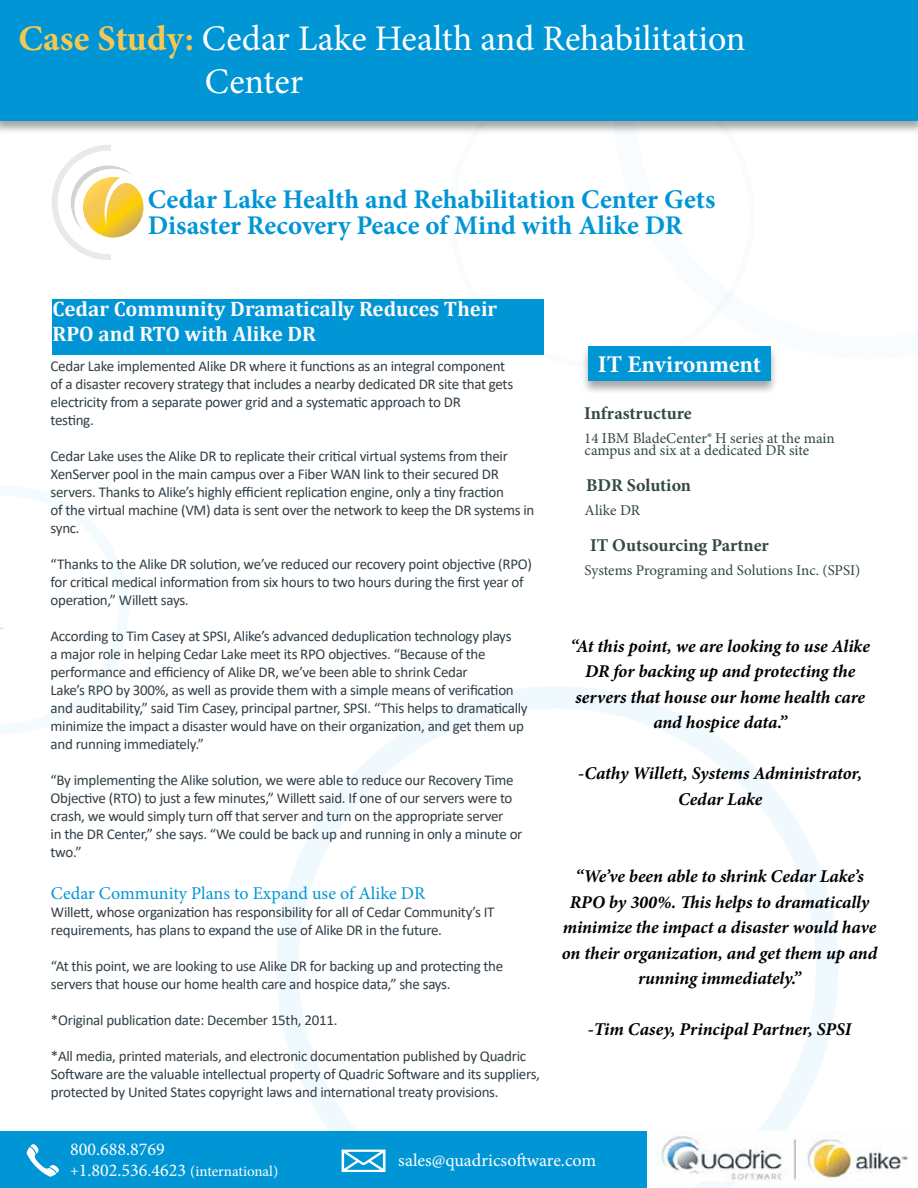
<style>
.page{position:relative;width:918px;height:1188px;background:#fff}
.page>*{position:absolute;margin:0;border:0;box-sizing:border-box;transform-origin:0 0}
.t1{font:36px/43.2px "Minion Pro";color:#fff}
.t2{font:700 27px/25.5px "Minion Pro";color:#0096d6}
.t3{font:700 24px "Minion Pro";color:#fff}
.t4{font:700 21px/25.5px "Cambria";color:#fafafa}
.t5{font:italic 700 18px/25.5px "Minion Pro";letter-spacing:-.005em;color:#000;text-align:center}
.t6{font:700 18px "Minion Pro";letter-spacing:-.005em;color:#32493d}
.t7{font:18px "Minion Pro";color:#0096d6}
.t8{font:18px "Minion Pro";color:#fff}
.t9{font:15px/18px "Calibri";letter-spacing:-.02em;color:#323f47}
.t10{font:15px/12px "Minion Pro";color:#32493d}
.t11{font:15px "Minion Pro";color:#fff}
.s1{font-weight:700;color:#f6c851}
.s2{font-size:18px}
</style>
<div class="page">
<svg style="left:276px;top:686px;width:562px;height:502px"></svg>
<div style="left:0;top:1131px;width:647px;height:57px;background:#0096d6"></div>
<img style="left:656px;top:1131px;width:252px;height:51px">
<svg style="left:27px;top:1144px;width:32px;height:33px"></svg>
<svg style="left:341px;top:1149px;width:45px;height:23px"></svg>
<div style="left:52px;top:145px;width:113px;height:115px;border:6px solid #e6eaed;border-radius:50%"></div>
<div style="left:111px;top:145px;width:56px;height:116px;background:#fff"></div>
<svg style="left:71px;top:166px;width:60px;height:63px"></svg>
<img style="left:83px;top:177px;width:60px;height:61px">
<div style="left:0;top:0;width:918px;height:135px;background:#000;opacity:.35"></div>
<div style="left:0;top:0;width:918px;height:120px;background:#0096d6"></div>
<svg style="left:0;top:486px;width:128px;height:248px"></svg>
<div style="left:580px;top:345px;width:198px;height:50px;background:#000;opacity:.35"></div>
<div style="left:588px;top:346px;width:183px;height:35px;background:#0096d6"></div>
<div style="left:53px;top:299px;width:491px;height:56px;background:#0096d6"></div>
<h1 class="t1" style="left:205px;top:17px;width:542px;text-indent:-187px"><span class="s1">Case Study:</span> Cedar Lake Health and Rehabilitation<br>Center</h1>
<h2 class="t2" style="left:148px;top:187px;width:569px">Cedar Lake Health and Rehabilitation Center Gets<br>Disaster Recovery Peace of Mind with Alike DR</h2>
<h3 class="t4" style="left:53px;top:295px;width:446px">Cedar Community Dramatically Reduces Their<br>RPO and RTO with Alike DR</h3>
<p class="t9" style="left:51px;top:357px;width:464px">Cedar Lake implemented Alike DR where it functions as an integral component of a disaster recovery strategy that includes a nearby dedicated DR site that gets electricity from a separate power grid and a systematic approach to DR<br>testing.</p>
<p class="t9" style="left:51px;top:447px;width:485px">Cedar Lake uses the Alike DR to replicate their critical virtual systems from their XenServer pool in the main campus over a Fiber WAN link to their secured DR servers. Thanks to Alike’s highly efficient replication engine, only a tiny fraction<br>of the virtual machine (VM) data is sent over the network to keep the DR systems in sync.</p>
<p class="t9" style="left:51px;top:555px;width:483px">“Thanks to the Alike DR solution, we’ve reduced our recovery point objective (RPO) for critical medical information from six hours to two hours during the first year of operation,” Willett says.</p>
<p class="t9" style="left:51px;top:627px;width:479px">According to Tim Casey at SPSI, Alike’s advanced deduplication technology plays<br>a major role in helping Cedar Lake meet its RPO objectives. “Because of the performance and efficiency of Alike DR, we’ve been able to shrink Cedar<br>Lake’s RPO by 300%, as well as provide them with a simple means of verification and auditability,” said Tim Casey, principal partner, SPSI. “This helps to dramatically minimize the impact a disaster would have on their organization, and get them up and running immediately.”</p>
<p class="t9" style="left:51px;top:771px;width:473px">“By implementing the Alike solution, we were able to reduce our Recovery Time Objective (RTO) to just a few minutes,” Willett said. If one of our servers were to crash, we would simply turn off that server and turn on the appropriate server<br>in the DR Center,” she says. “We could be back up and running in only a minute or two.”</p>
<p class="t7" style="left:51px;top:881px;width:376px">Cedar Community Plans to Expand use of Alike DR</p>
<p class="t9" style="left:51px;top:903px;width:445px">Willett, whose organization has responsibility for all of Cedar Community’s IT requirements, has plans to expand the use of Alike DR in the future.</p>
<p class="t9" style="left:51px;top:957px;width:454px">“At this point, we are looking to use Alike DR for backing up and protecting the servers that house our home health care and hospice data,” she says.</p>
<p class="t9" style="left:51px;top:1011px;width:288px">*Original publication date: December 15th, 2011.</p>
<p class="t9" style="left:51px;top:1047px;width:491px">*All media, printed materials, and electronic documentation published by Quadric<br>Software are the valuable intellectual property of Quadric Software and its suppliers, protected by United States copyright laws and international treaty provisions.</p>
<h3 class="t3" style="left:598px;top:347px;width:165px">IT Environment</h3>
<p class="t6" style="left:584px;top:400px;width:109px">Infrastructure</p>
<p class="t10" style="left:584px;top:432px;width:252px">14 IBM BladeCenter® H series at the main campus and six at a dedicated DR site</p>
<p class="t6" style="left:586px;top:472px;width:107px">BDR Solution</p>
<p class="t10" style="left:585px;top:504px;width:57px">Alike DR</p>
<p class="t6" style="left:590px;top:532px;width:180px">IT Outsourcing Partner</p>
<p class="t10" style="left:585px;top:564px;width:277px">Systems Programing and Solutions Inc. (SPSI)</p>
<p class="t5" style="left:571px;top:633px;width:301px">“At this point, we are looking to use Alike DR for backing up and protecting the servers that house our home health care and hospice data.”</p>
<p class="t5" style="left:578px;top:761px;width:285px">-Cathy Willett, Systems Administrator,<br>Cedar Lake</p>
<p class="t5" style="left:562px;top:864px;width:317px">“We’ve been able to shrink Cedar Lake’s RPO by 300%. This helps to dramatically minimize the impact a disaster would have on their organization, and get them up and running immediately.”</p>
<p class="t5" style="left:588px;top:1017px;width:265px">-Tim Casey, Principal Partner, SPSI</p>
<p class="t8" style="left:70px;top:1137px;width:96px">800.688.8769</p>
<p class="t11" style="left:70px;top:1161px;width:210px">+<span class="s2">1.802.536.4623</span> (international)</p>
<p class="t8" style="left:398px;top:1149px;width:200px">sales@quadricsoftware.com</p>
</div>
